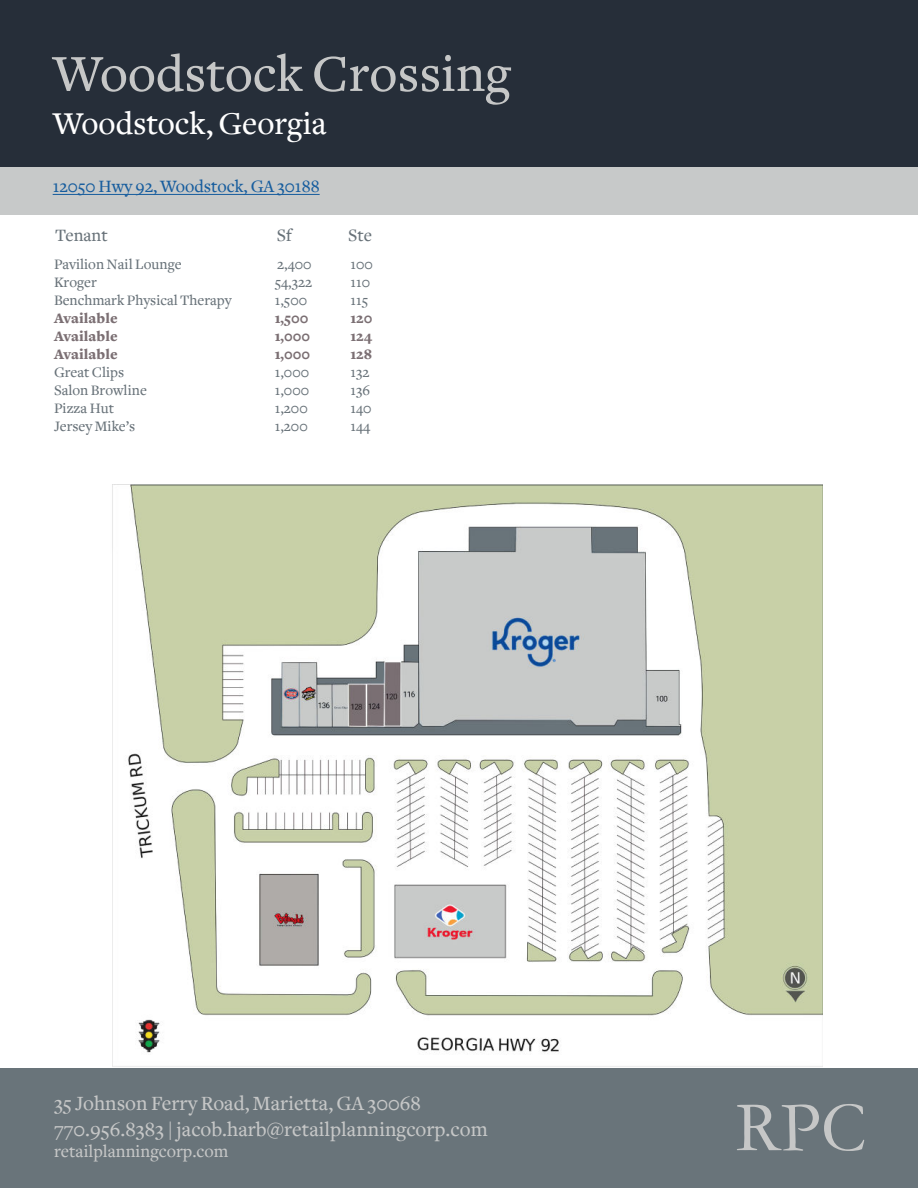
<style>
.page{position:relative;width:918px;height:1188px;background:#fff}
.page>*{position:absolute;margin:0;border:0;box-sizing:border-box;transform-origin:0 0}
.t1{font:72px "Garamond";color:#c6c7c7}
.t2{font:500 54px "Freight Text";color:#c6c7c7}
.t3{font:500 33px "Freight Text";color:#fff}
.t4{font:500 21px/25.2px "Freight Text";color:#c6c7c7}
.t5{font:500 18px "Freight Text";color:#175d9e}
.t6{font:500 18px "Freight Text";color:#c6c7c7}
.t7{font:500 18px "Freight Text";color:#687279}
.t8{font:500 15px "Freight Text";color:#687279}
.t9{font:900 15px "Freight Text";color:#7b6f73}
</style>
<div class="page">
<div style="left:0;top:1069px;width:918px;height:119px;background:#69747a"></div>
<div style="left:0;top:0;width:918px;height:167px;background:#262e39"></div>
<div style="left:0;top:167px;width:918px;height:48px;background:#c7c9c9"></div>
<img style="left:112px;top:484px;width:711px;height:583px">
<hr style="left:53px;top:194px;width:267px;height:1px;background:#175d9e">
<h2 class="t2" style="left:53px;top:53px;width:460px">Woodstock Crossing</h2>
<h3 class="t3" style="left:53px;top:111px;width:275px">Woodstock, Georgia</h3>
<p class="t5" style="left:53px;top:180px;width:268px">12050 Hwy 92, Woodstock, GA 30188</p>
<p class="t7" style="left:55px;top:229px;width:54px">Tenant</p>
<p class="t7" style="left:277px;top:229px;width:17px">Sf</p>
<p class="t7" style="left:348px;top:229px;width:25px">Ste</p>
<p class="t8" style="left:54px;top:259px;width:129px">Pavilion Nail Lounge</p>
<p class="t8" style="left:277px;top:259px;width:36px">2,400</p>
<p class="t8" style="left:350px;top:259px;width:24px">100</p>
<p class="t8" style="left:54px;top:277px;width:44px">Kroger</p>
<p class="t8" style="left:275px;top:277px;width:39px">54,322</p>
<p class="t8" style="left:350px;top:277px;width:21px">110</p>
<p class="t8" style="left:54px;top:295px;width:179px">Benchmark Physical Therapy</p>
<p class="t8" style="left:275px;top:295px;width:34px">1,500</p>
<p class="t8" style="left:350px;top:295px;width:19px">115</p>
<p class="t9" style="left:54px;top:313px;width:65px">Available</p>
<p class="t9" style="left:275px;top:313px;width:35px">1,500</p>
<p class="t9" style="left:350px;top:313px;width:24px">120</p>
<p class="t9" style="left:54px;top:331px;width:65px">Available</p>
<p class="t9" style="left:275px;top:331px;width:37px">1,000</p>
<p class="t9" style="left:350px;top:331px;width:23px">124</p>
<p class="t9" style="left:54px;top:349px;width:65px">Available</p>
<p class="t9" style="left:275px;top:349px;width:37px">1,000</p>
<p class="t9" style="left:350px;top:349px;width:23px">128</p>
<p class="t8" style="left:54px;top:367px;width:72px">Great Clips</p>
<p class="t8" style="left:275px;top:367px;width:36px">1,000</p>
<p class="t8" style="left:350px;top:367px;width:21px">132</p>
<p class="t8" style="left:54px;top:385px;width:94px">Salon Browline</p>
<p class="t8" style="left:275px;top:385px;width:36px">1,000</p>
<p class="t8" style="left:350px;top:385px;width:21px">136</p>
<p class="t8" style="left:54px;top:403px;width:62px">Pizza Hut</p>
<p class="t8" style="left:275px;top:403px;width:34px">1,200</p>
<p class="t8" style="left:350px;top:403px;width:23px">140</p>
<p class="t8" style="left:54px;top:421px;width:83px">Jersey Mike’s</p>
<p class="t8" style="left:275px;top:421px;width:34px">1,200</p>
<p class="t8" style="left:350px;top:421px;width:22px">144</p>
<h3 class="t4" style="left:54px;top:1093px;width:435px">35 Johnson Ferry Road, Marietta, GA 30068<br>770.956.8383 | jacob.harb@retailplanningcorp.com</h3>
<p class="t6" style="left:54px;top:1145px;width:176px">retailplanningcorp.com</p>
<h1 class="t1" style="left:735px;top:1083px;width:133px">RPC</h1>
</div>
